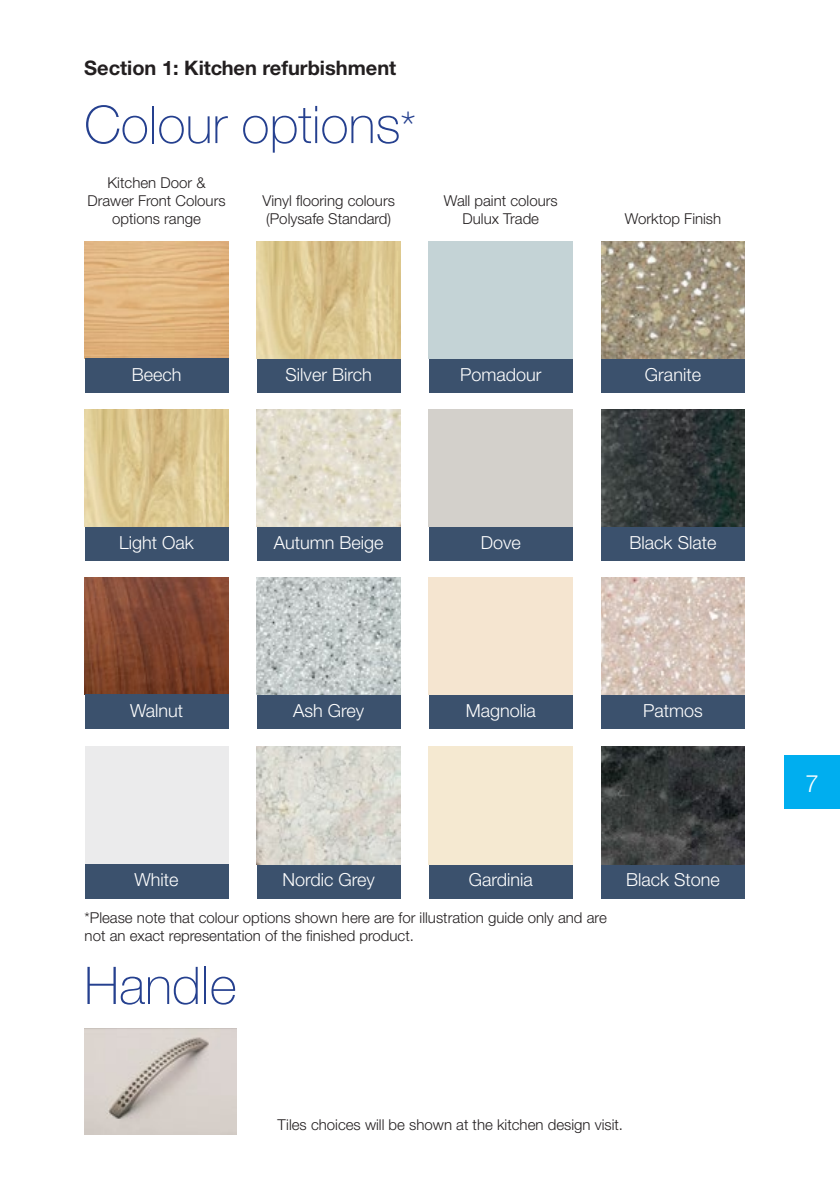
<style>
.page{position:relative;width:840px;height:1191px;background:#fff}
.page>*{position:absolute;margin:0;border:0;box-sizing:border-box;transform-origin:0 0}
.t1{font:100 52px "Helvetica Neue";color:#25408f}
.t2{font:300 24px "Helvetica Neue";color:#fff}
.t3{font:700 20px "Helvetica Neue CE";color:#231f20}
.t4{font:300 18px "Helvetica Neue";color:#fff}
.t5{font:300 15px/18px "Helvetica Neue";color:#231f20;text-align:center}
.s1{font-size:44px}
</style>
<div class="page">
<hr style="left:0;top:441px;width:1px;height:53px;background:#25408f">
<div style="left:783px;top:755px;width:56px;height:54px;background:#00aeef"></div>
<img style="left:85px;top:241px;width:143px;height:118px">
<img style="left:85px;top:577px;width:143px;height:117px">
<div style="left:85px;top:359px;width:143px;height:34px;background:#3b516d"></div>
<div style="left:85px;top:694px;width:143px;height:34px;background:#3b516d"></div>
<div style="left:85px;top:526px;width:143px;height:34px;background:#3b516d"></div>
<div style="left:85px;top:864px;width:143px;height:34px;background:#3b516d"></div>
<div style="left:257px;top:359px;width:143px;height:34px;background:#3b516d"></div>
<div style="left:257px;top:694px;width:143px;height:34px;background:#3b516d"></div>
<div style="left:257px;top:526px;width:143px;height:34px;background:#3b516d"></div>
<div style="left:257px;top:864px;width:143px;height:34px;background:#3b516d"></div>
<div style="left:429px;top:359px;width:143px;height:34px;background:#3b516d"></div>
<div style="left:429px;top:694px;width:143px;height:34px;background:#3b516d"></div>
<div style="left:429px;top:526px;width:143px;height:34px;background:#3b516d"></div>
<div style="left:429px;top:864px;width:143px;height:34px;background:#3b516d"></div>
<div style="left:600px;top:359px;width:144px;height:34px;background:#3b516d"></div>
<div style="left:600px;top:694px;width:144px;height:34px;background:#3b516d"></div>
<div style="left:600px;top:526px;width:144px;height:34px;background:#3b516d"></div>
<div style="left:600px;top:864px;width:144px;height:34px;background:#3b516d"></div>
<img style="left:85px;top:409px;width:143px;height:117px">
<div style="left:85px;top:746px;width:143px;height:118px;background:#ebebec"></div>
<img style="left:85px;top:1028px;width:151px;height:106px">
<img style="left:257px;top:241px;width:143px;height:118px">
<img style="left:257px;top:577px;width:143px;height:117px">
<img style="left:257px;top:409px;width:143px;height:117px">
<img style="left:257px;top:746px;width:143px;height:118px">
<img style="left:601px;top:241px;width:143px;height:118px">
<img style="left:601px;top:577px;width:143px;height:117px">
<img style="left:601px;top:409px;width:143px;height:117px">
<img style="left:601px;top:746px;width:143px;height:118px">
<h3 class="t3" style="left:84px;top:55px;width:313px">Section 1: Kitchen refurbishment</h3>
<h1 class="t1" style="left:84px;top:95px;width:333px">Colour options<span class="s1">*</span></h1>
<p class="t5" style="left:87px;top:173px;width:140px">Kitchen Door &amp;<br>Drawer Front Colours options range</p>
<p class="t5" style="left:262px;top:191px;width:134px;text-align:left">Vinyl flooring colours (Polysafe Standard)</p>
<p class="t5" style="left:443px;top:191px;width:115px">Wall paint colours<br>Dulux Trade</p>
<p class="t4" style="left:132px;top:364px;width:51px">Beech</p>
<p class="t4" style="left:285px;top:364px;width:88px">Silver Birch</p>
<p class="t4" style="left:460px;top:364px;width:83px">Pomadour</p>
<p class="t5" style="left:624px;top:209px;width:98px">Worktop Finish</p>
<p class="t4" style="left:644px;top:364px;width:58px">Granite</p>
<p class="t4" style="left:119px;top:531px;width:76px">Light Oak</p>
<p class="t4" style="left:130px;top:699px;width:54px">Walnut</p>
<p class="t4" style="left:273px;top:531px;width:111px">Autumn Beige</p>
<p class="t4" style="left:293px;top:699px;width:73px">Ash Grey</p>
<p class="t4" style="left:480px;top:531px;width:42px">Dove</p>
<p class="t4" style="left:465px;top:699px;width:72px">Magnolia</p>
<p class="t4" style="left:629px;top:531px;width:88px">Black Slate</p>
<p class="t4" style="left:642px;top:699px;width:61px">Patmos</p>
<p class="t4" style="left:134px;top:869px;width:45px">White</p>
<p class="t4" style="left:282px;top:869px;width:94px">Nordic Grey</p>
<p class="t4" style="left:468px;top:869px;width:66px">Gardinia</p>
<p class="t5" style="left:85px;top:908px;width:523px;text-align:left">*Please note that colour options shown here are for illustration guide only and are not an exact representation of the finished product.</p>
<h1 class="t1" style="left:84px;top:955px;width:154px">Handle</h1>
<p class="t4" style="left:625px;top:869px;width:95px">Black Stone</p>
<p class="t5" style="left:277px;top:1115px;width:347px">Tiles choices will be shown at the kitchen design visit.</p>
<h2 class="t2" style="left:805px;top:768px;width:15px">7</h2>
</div>
